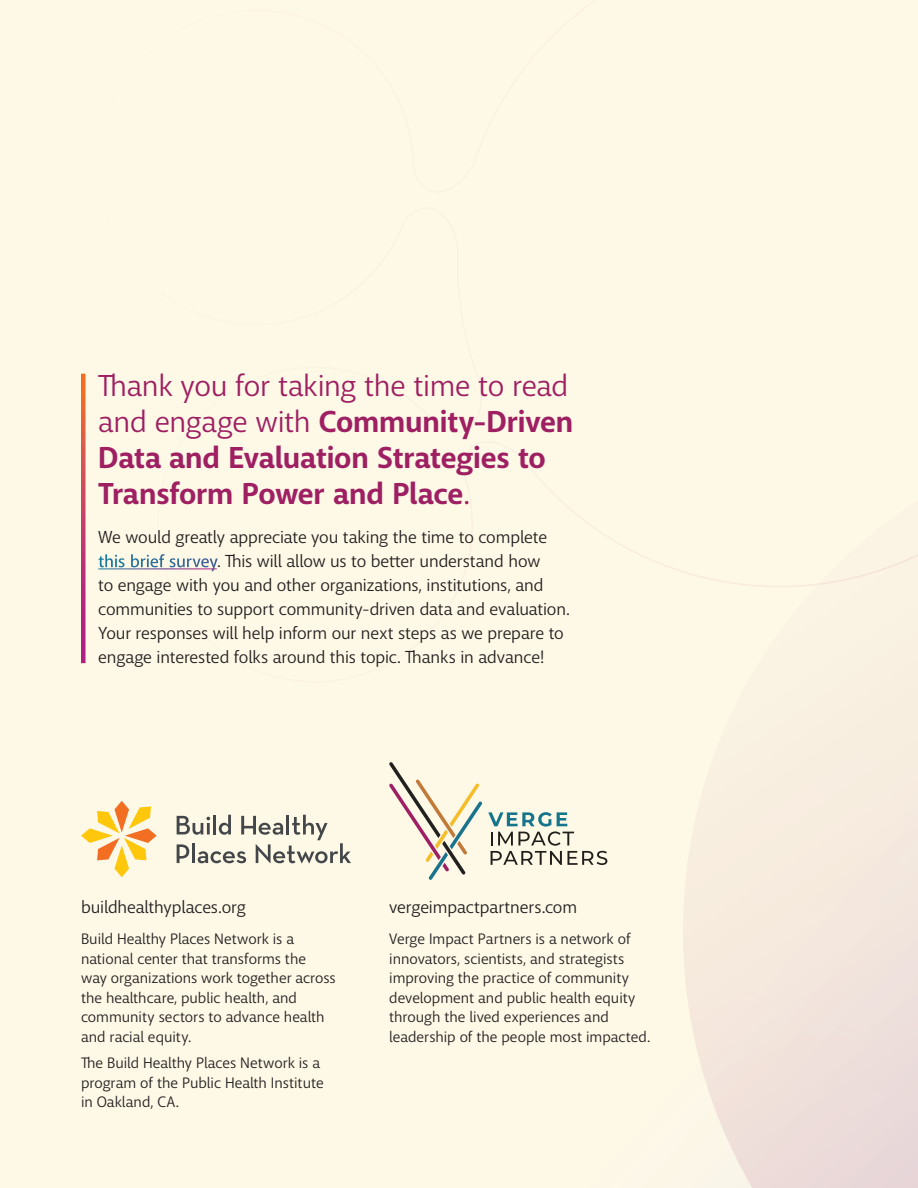
<style>
.page{position:relative;width:918px;height:1188px;background:#fef8e6}
.page>*{position:absolute;margin:0;border:0;box-sizing:border-box;transform-origin:0 0}
.t1{font:700 30px/36px "Macha";letter-spacing:-.005em;color:#9e1f62}
.Paragraph{font:17.25px/24px "Macha";letter-spacing:-.005em;color:#231f20}
.t2{font:15px/19.5px "Macha";color:#231f20}
.s1{font-weight:400}
.s2{font-weight:500;color:#fff}
</style>
<div class="page">
<svg style="left:683px;top:739px;width:235px;height:449px"></svg>
<svg style="left:81px;top:374px;width:5px;height:289px"></svg>
<hr style="left:98px;top:568px;width:119px;height:1px;background:#fff">
<svg style="left:177px;top:815px;width:174px;height:48px"></svg>
<svg style="left:81px;top:801px;width:76px;height:76px"></svg>
<svg style="left:389px;top:762px;width:93px;height:118px"></svg>
<svg style="left:488px;top:812px;width:119px;height:53px"></svg>
<h2 class="t1" style="left:98px;top:368px;width:477px"><span class="s1">Thank you for taking the time to read and engage with</span> Community-Driven<br>Data and Evaluation Strategies to<br>Transform Power and Place<span class="s1">.</span></h2>
<p class="Paragraph" style="left:98px;top:525px;width:473px">We would greatly appreciate you taking the time to complete <span class="s2">this brief survey</span>. This will allow us to better understand how<br>to engage with you and other organizations, institutions, and communities to support community-driven data and evaluation.<br>Your responses will help inform our next steps as we prepare to engage interested folks around this topic. Thanks in advance!</p>
<p class="Paragraph" style="left:81px;top:895px;width:166px">buildhealthyplaces.org</p>
<p class="Paragraph" style="left:389px;top:895px;width:189px">vergeimpactpartners.com</p>
<h3 class="t2" style="left:81px;top:930px;width:256px">Build Healthy Places Network is a national center that transforms the<br>way organizations work together across the healthcare, public health, and community sectors to advance health and racial equity.</h3>
<h3 class="t2" style="left:81px;top:1053px;width:244px">The Build Healthy Places Network is a program of the Public Health Institute in Oakland, CA.</h3>
<h3 class="t2" style="left:389px;top:930px;width:263px">Verge Impact Partners is a network of innovators, scientists, and strategists improving the practice of community development and public health equity through the lived experiences and leadership of the people most impacted.</h3>
</div>
